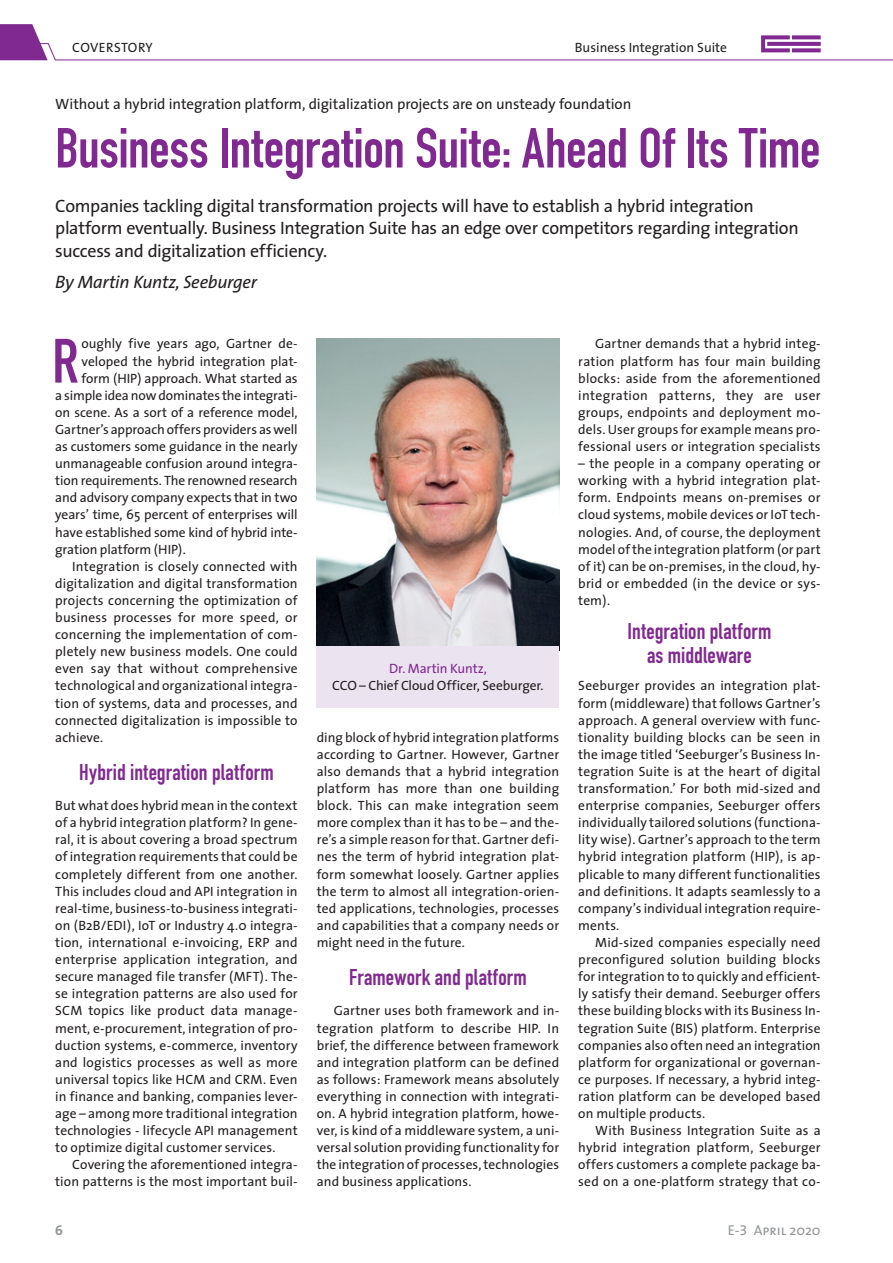
<style>
.page{position:relative;width:893px;height:1263px;background:#fff}
.page>*{position:absolute;margin:0;border:0;box-sizing:border-box;transform-origin:0 0}
.Initial_Blocksatz{font:700 61.5px "DIN Condensed";color:#802990}
.Titel{font:700 55.5px "DIN Condensed";letter-spacing:-.005em;color:#802990}
.Zwischentitel{font:700 22.5px/24px "DIN Condensed";letter-spacing:.01em;color:#802990;text-align:center}
.Vorspann{font:18px/22.5px "The Sans";letter-spacing:-.02em;color:#231f20}
.Vorspann-2{font:italic 18px "The Sans";letter-spacing:-.015em;color:#231f20}
.Dachzeile{font:15px "The Sans";letter-spacing:-.005em;color:#231f20}
.t1{font:14.25px "The Sans";color:#939598}
.t2{font:14.25px "The Sans Bold Expert";color:#939598}
.Fließtext_Blocksatz{font:13.5px/17.1px "The Sans";letter-spacing:.01em;color:#231f20;text-align:justify}
.Initial_Blocksatz-2{font:13.5px "The Sans";letter-spacing:-.005em;color:#231f20}
.Bildtext_Name{font:13.5px/17.1px "The Sans";letter-spacing:-.005em;color:#231f20;text-align:center}
.s1{color:#802990}
.s2{font-family:"The Sans Expert"}
.s3{font-family:"The Sans Caps"}
</style>
<div class="page">
<svg style="left:0;top:24px;width:893px;height:37px"></svg>
<img style="left:317px;top:338px;width:242px;height:308px">
<div style="left:317px;top:646px;width:242px;height:61px;background:#ece3f0"></div>
<p class="Fließtext_Blocksatz" style="left:72px;top:39px;width:82px">COVERSTORY</p>
<p class="Fließtext_Blocksatz" style="left:575px;top:39px;width:154px">Business Integration Suite</p>
<p class="Dachzeile" style="left:55px;top:91px;width:577px">Without a hybrid integration platform, digitalization projects are on unsteady foundation</p>
<p class="Titel" style="left:55px;top:111px;width:767px">Business Integration Suite: Ahead Of Its Time</p>
<p class="Vorspann" style="left:55px;top:194px;width:745px">Companies tackling digital transformation projects will have to establish a hybrid integration platform eventually. Business Integration Suite has an edge over competitors regarding integration success and digitalization efficiency.</p>
<p class="Vorspann-2" style="left:55px;top:267px;width:203px">By Martin Kuntz, Seeburger</p>
<p class="Initial_Blocksatz" style="left:52px;top:320px;width:28px">R</p>
<p class="Initial_Blocksatz-2" style="left:81px;top:333px;width:218px">oughly five years ago, Gartner de-</p>
<p class="Initial_Blocksatz-2" style="left:81px;top:350px;width:218px">veloped the hybrid integration plat-</p>
<p class="Initial_Blocksatz-2" style="left:81px;top:367px;width:218px">form (HIP) approach. What started as</p>
<p class="Initial_Blocksatz-2" style="left:55px;top:384px;width:244px">a simple idea now dominates the integrati-</p>
<p class="Initial_Blocksatz-2" style="left:55px;top:401px;width:244px">on scene. As a sort of a reference model,</p>
<p class="Initial_Blocksatz-2" style="left:55px;top:418px;width:244px">Gartner’s approach offers providers as well</p>
<p class="Initial_Blocksatz-2" style="left:55px;top:435px;width:244px">as customers some guidance in the nearly</p>
<p class="Initial_Blocksatz-2" style="left:55px;top:452px;width:244px">unmanageable confusion around integra-</p>
<p class="Initial_Blocksatz-2" style="left:55px;top:469px;width:244px">tion requirements. The renowned research</p>
<p class="Initial_Blocksatz-2" style="left:55px;top:487px;width:244px">and advisory company expects that in two</p>
<p class="Initial_Blocksatz-2" style="left:55px;top:504px;width:244px">years’ time, 65 percent of enterprises will</p>
<p class="Initial_Blocksatz-2" style="left:55px;top:521px;width:244px">have established some kind of hybrid inte-</p>
<p class="Initial_Blocksatz-2" style="left:55px;top:538px;width:132px">gration platform (HIP).</p>
<p class="Fließtext_Blocksatz" style="left:55px;top:557px;width:244px;text-indent:17px">Integration is closely connected with digitalization and digital transformation projects concerning the optimization of business processes for more speed, or concerning the implementation of com&shy;pletely new business models. One could even say that without comprehensive technological and organizational integra&shy;tion of systems, data and processes, and connected digitalization is impossible to achieve.</p>
<p class="Zwischentitel" style="left:79px;top:760px;width:196px">Hybrid integration platform</p>
<p class="Fließtext_Blocksatz" style="left:55px;top:797px;width:244px">But what does hybrid mean in the context of a hybrid integration platform? In gene&shy;ral, it is about covering a broad spectrum of integration requirements that could be completely different from one another.<br>This includes cloud and API integration in real-time, business-to-business integrati&shy;on (B2B/EDI), IoT or Industry 4.0 integra&shy;tion, international e-invoicing, ERP and enterprise application integration, and secure managed file transfer (MFT). The&shy;se integration patterns are also used for SCM topics like product data manage&shy;ment, e-procurement, integration of pro&shy;duction systems, e-commerce, inventory and logistics processes as well as more universal topics like HCM and CRM. Even in finance and banking, companies lever&shy;age – among more traditional integration technologies - lifecycle API management to optimize digital customer services.</p>
<p class="Fließtext_Blocksatz" style="left:55px;top:1156px;width:244px;text-align:right">Covering the aforementioned integra&shy;tion patterns is the most important buil-</p>
<p class="Bildtext_Name" style="left:332px;top:660px;width:213px"><span class="s1">Dr. Martin Kuntz,<br></span>CCO – Chief Cloud Officer, Seeburger.</p>
<p class="Fließtext_Blocksatz" style="left:317px;top:728px;width:244px">ding block of hybrid integration platforms according to Gartner. However, Gartner also demands that a hybrid integration platform has more than one building block. This can make integration seem more complex than it has to be – and the&shy;re’s a simple reason for that. Gartner defi&shy;nes the term of hybrid integration plat&shy;form somewhat loosely. Gartner applies the term to almost all integration-orien&shy;ted applications, technologies, processes and capabilities that a company needs or might need in the future.</p>
<p class="Zwischentitel" style="left:349px;top:965px;width:179px">Framework and platform</p>
<p class="Fließtext_Blocksatz" style="left:317px;top:1002px;width:244px;text-indent:17px">Gartner uses both framework and in&shy;tegration platform to describe HIP. In brief, the difference between framework and integration platform can be defined as follows: Framework means absolutely everything in connection with integrati&shy;on. A hybrid integration platform, howe&shy;ver, is kind of a middleware system, a uni&shy;versal solution providing functionality for the integration of processes, technologies and business applications.</p>
<p class="Fließtext_Blocksatz" style="left:578px;top:335px;width:244px;text-indent:17px">Gartner demands that a hybrid integ&shy;ration platform has four main building blocks: aside from the aforementioned integration patterns, they are user groups, endpoints and deployment mo&shy;dels. User groups for example means pro&shy;fessional users or integration specialists</p>
<p class="Fließtext_Blocksatz" style="left:578px;top:455px;width:244px">– the people in a company operating or working with a hybrid integration plat&shy;form. Endpoints means on-premises or cloud systems, mobile devices or IoT tech&shy;nologies. And, of course, the deployment model of the integration platform (or part of it) can be on-premises, in the cloud, hy&shy;brid or embedded (in the device or sys&shy;tem).</p>
<p class="Zwischentitel" style="left:628px;top:619px;width:145px">Integration platform as middleware</p>
<p class="Fließtext_Blocksatz" style="left:578px;top:677px;width:244px">Seeburger provides an integration plat&shy;form (middleware) that follows Gartner’s approach. A general overview with func&shy;tionality building blocks can be seen in the image titled ‘Seeburger’s Business In&shy;tegration Suite is at the heart of digital transformation.’ For both mid-sized and enterprise companies, Seeburger offers individually tailored solutions (functiona&shy;lity wise). Gartner’s approach to the term hybrid integration platform (HIP), is ap&shy;plicable to many different functionalities and definitions. It adapts seamlessly to a company’s individual integration require&shy;ments.</p>
<p class="Fließtext_Blocksatz" style="left:578px;top:933px;width:244px;text-indent:17px">Mid-sized companies especially need preconfigured solution building blocks for integration to to quickly and efficient&shy;ly satisfy their demand. Seeburger offers these building blocks with its Business In&shy;tegration Suite (BIS) platform. Enterprise companies also often need an integration platform for organizational or governan&shy;ce purposes. If necessary, a hybrid integ&shy;ration platform can be developed based on multiple products.</p>
<p class="Fließtext_Blocksatz" style="left:578px;top:1121px;width:244px;text-indent:17px">With Business Integration Suite as a hybrid integration platform, Seeburger offers customers a complete package ba&shy;sed on a one-platform strategy that co-</p>
<p class="t2" style="left:55px;top:1218px;width:9px">6</p>
<p class="t1" style="left:728px;top:1218px;width:94px">E-<span class="s2">3</span> <span class="s3">April</span> 2020</p>
</div>
